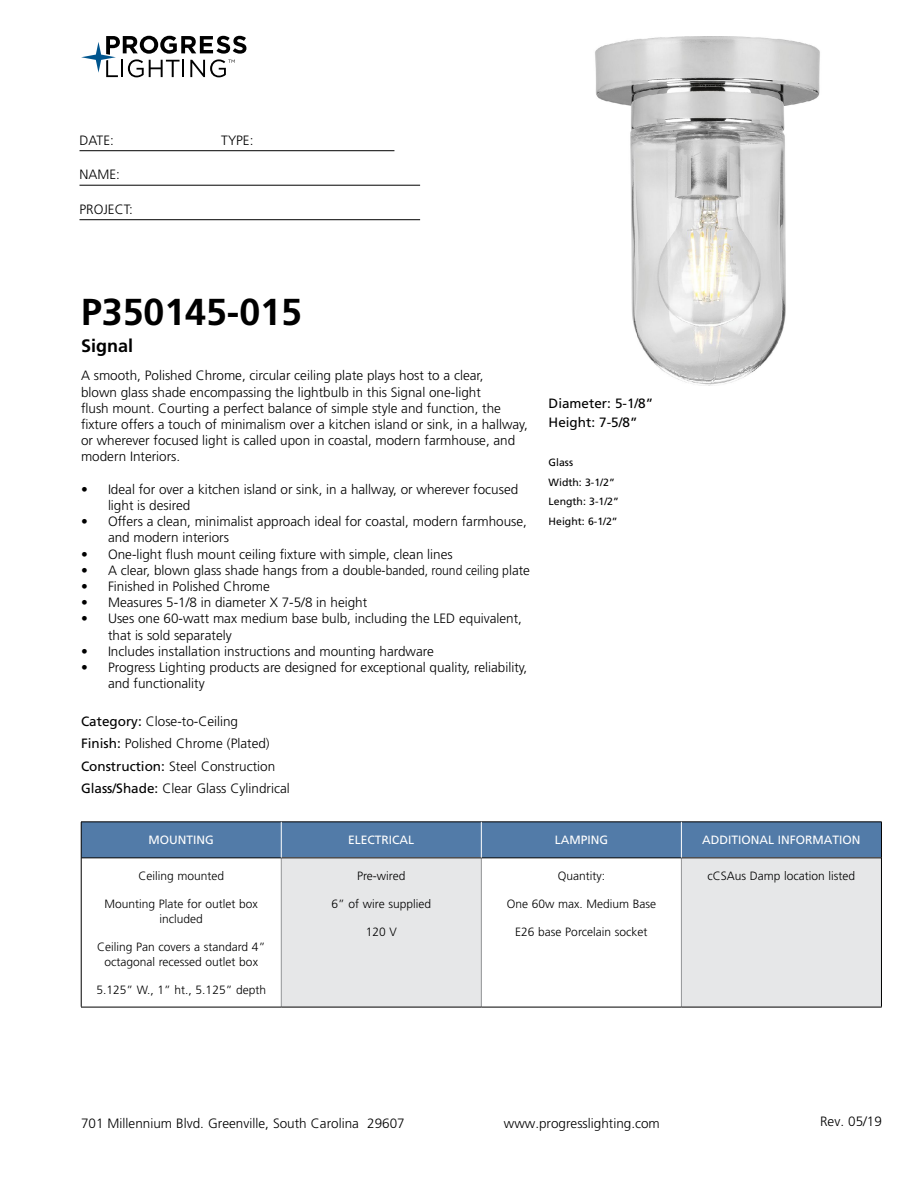
<style>
.page{position:relative;width:918px;height:1188px;background:#fff}
.page>*{position:absolute;margin:0;border:0;box-sizing:border-box;transform-origin:0 0}
.t1{font:700 37.5px "Frutiger LT Std";color:#000}
.t2{font:700 18px "Frutiger LT Std";color:#000}
.t3{font:300 13.5px/16.2px "Frutiger LT Std";color:#000}
.t4{font:13.5px/19.5px "Frutiger LT Std";color:#000}
.t5{font:300 12px/15px "Frutiger LT Std";color:#000;text-align:center}
.t6{font:12px "Frutiger LT Std";color:#fff}
.t7{font:10.5px/19.5px "Frutiger LT Std";color:#000}
.s1{font-weight:400}
</style>
<div class="page">
<svg style="left:81px;top:36px;width:165px;height:41px"></svg>
<hr style="left:80px;top:150px;width:314px;height:1px;background:#000">
<hr style="left:80px;top:185px;width:340px;height:1px;background:#000">
<hr style="left:80px;top:219px;width:340px;height:1px;background:#000">
<div style="left:82px;top:823px;width:799px;height:34px;background:#527ba8"></div>
<div style="left:281px;top:858px;width:200px;height:149px;background:#e6e7e8"></div>
<div style="left:681px;top:858px;width:200px;height:149px;background:#e6e7e8"></div>
<hr style="left:281px;top:858px;width:1px;height:149px;background:#939598">
<hr style="left:481px;top:858px;width:1px;height:149px;background:#939598">
<hr style="left:681px;top:858px;width:1px;height:149px;background:#939598">
<hr style="left:81px;top:857px;width:200px;height:1px;background:#000">
<hr style="left:281px;top:857px;width:200px;height:1px;background:#000">
<hr style="left:481px;top:857px;width:200px;height:1px;background:#000">
<hr style="left:681px;top:857px;width:200px;height:1px;background:#000">
<hr style="left:81px;top:1007px;width:200px;height:1px;background:#000">
<hr style="left:281px;top:1007px;width:200px;height:1px;background:#000">
<hr style="left:481px;top:1007px;width:200px;height:1px;background:#000">
<hr style="left:681px;top:1007px;width:201px;height:1px;background:#000">
<hr style="left:81px;top:822px;width:200px;height:1px;background:#000">
<hr style="left:81px;top:822px;width:1px;height:36px;background:#000">
<hr style="left:281px;top:822px;width:200px;height:1px;background:#000">
<hr style="left:481px;top:822px;width:200px;height:1px;background:#000">
<hr style="left:681px;top:822px;width:201px;height:1px;background:#000">
<hr style="left:881px;top:822px;width:1px;height:36px;background:#000">
<hr style="left:81px;top:858px;width:1px;height:149px;background:#000">
<hr style="left:881px;top:858px;width:1px;height:149px;background:#000">
<hr style="left:281px;top:822px;width:1px;height:35px;background:#fff">
<hr style="left:681px;top:822px;width:1px;height:35px;background:#fff">
<hr style="left:481px;top:822px;width:1px;height:35px;background:#fff">
<img style="left:595px;top:36px;width:225px;height:349px">
<p class="t3" style="left:80px;top:132px;width:36px">DATE:</p>
<p class="t3" style="left:221px;top:132px;width:34px">TYPE:</p>
<p class="t3" style="left:80px;top:167px;width:42px">NAME:</p>
<p class="t3" style="left:80px;top:201px;width:55px">PROJECT:</p>
<h1 class="t1" style="left:81px;top:290px;width:222px">P350145-015</h1>
<h2 class="t2" style="left:81px;top:335px;width:54px">Signal</h2>
<p class="t3" style="left:81px;top:368px;width:448px">A smooth, Polished Chrome, circular ceiling plate plays host to a clear,<br>blown glass shade encompassing the lightbulb in this Signal one-light<br>flush mount. Courting a perfect balance of simple style and function, the fixture offers a touch of minimalism over a kitchen island or sink, in a hallway, or wherever focused light is called upon in coastal, modern farmhouse, and modern Interiors.</p>
<p class="t3" style="left:108px;top:481px;width:412px;text-indent:-27px">• Ideal for over a kitchen island or sink, in a hallway, or wherever focused light is desired</p>
<p class="t3" style="left:108px;top:514px;width:421px;text-indent:-27px">• Offers a clean, minimalist approach ideal for coastal, modern farmhouse, and modern interiors</p>
<p class="t3" style="left:81px;top:546px;width:373px">• One-light flush mount ceiling fixture with simple, clean lines</p>
<p class="t3" style="left:81px;top:562px;width:451px">• A clear, blown glass shade hangs from a double-banded, round ceiling plate</p>
<p class="t3" style="left:81px;top:578px;width:190px">• Finished in Polished Chrome</p>
<p class="t3" style="left:81px;top:595px;width:288px">• Measures 5-1/8 in diameter X 7-5/8 in height</p>
<p class="t3" style="left:108px;top:611px;width:416px;text-indent:-27px">• Uses one 60-watt max medium base bulb, including the LED equivalent, that is sold separately</p>
<p class="t3" style="left:81px;top:643px;width:354px">• Includes installation instructions and mounting hardware</p>
<p class="t3" style="left:108px;top:659px;width:421px;text-indent:-27px">• Progress Lighting products are designed for exceptional quality, reliability, and functionality</p>
<p class="t3" style="left:81px;top:710px;width:210px;line-height:22.5px"><span class="s1">Category:</span> Close-to-Ceiling<br><span class="s1">Finish:</span> Polished Chrome (Plated)<br><span class="s1">Construction:</span> Steel Construction <span class="s1">Glass/Shade:</span> Clear Glass Cylindrical</p>
<p class="t6" style="left:149px;top:833px;width:67px">MOUNTING</p>
<p class="t6" style="left:348px;top:833px;width:68px">ELECTRICAL</p>
<p class="t6" style="left:555px;top:833px;width:55px">LAMPING</p>
<p class="t6" style="left:702px;top:833px;width:160px">ADDITIONAL INFORMATION</p>
<p class="t5" style="left:138px;top:869px;width:87px">Ceiling mounted</p>
<p class="t5" style="left:105px;top:897px;width:155px">Mounting Plate for outlet box included</p>
<p class="t5" style="left:97px;top:939px;width:170px">Ceiling Pan covers a standard 4” octagonal recessed outlet box</p>
<p class="t5" style="left:96px;top:982px;width:171px">5.125” W., 1” ht., 5.125” depth</p>
<p class="t4" style="left:549px;top:393px;width:106px">Diameter: 5-1/8”<br>Height: 7-5/8”</p>
<p class="t7" style="left:549px;top:453px;width:72px">Glass<br>Width: 3-1/2”<br>Length: 3-1/2”<br>Height: 6-1/2”</p>
<p class="t5" style="left:357px;top:869px;width:50px">Pre-wired</p>
<p class="t5" style="left:332px;top:897px;width:101px">6” of wire supplied</p>
<p class="t5" style="left:366px;top:924px;width:33px">120 V</p>
<p class="t5" style="left:708px;top:869px;width:149px">cCSAus Damp location listed</p>
<p class="t5" style="left:558px;top:869px;width:49px">Quantity:</p>
<p class="t5" style="left:507px;top:897px;width:151px">One 60w max. Medium Base</p>
<p class="t5" style="left:515px;top:924px;width:134px">E26 base Porcelain socket</p>
<p class="t3" style="left:81px;top:1115px;width:325px">701 Millennium Blvd. Greenville, South Carolina 29607</p>
<p class="t3" style="left:504px;top:1115px;width:158px">www.progresslighting.com</p>
<p class="t3" style="left:820px;top:1114px;width:63px">Rev. 05/19</p>
</div>
